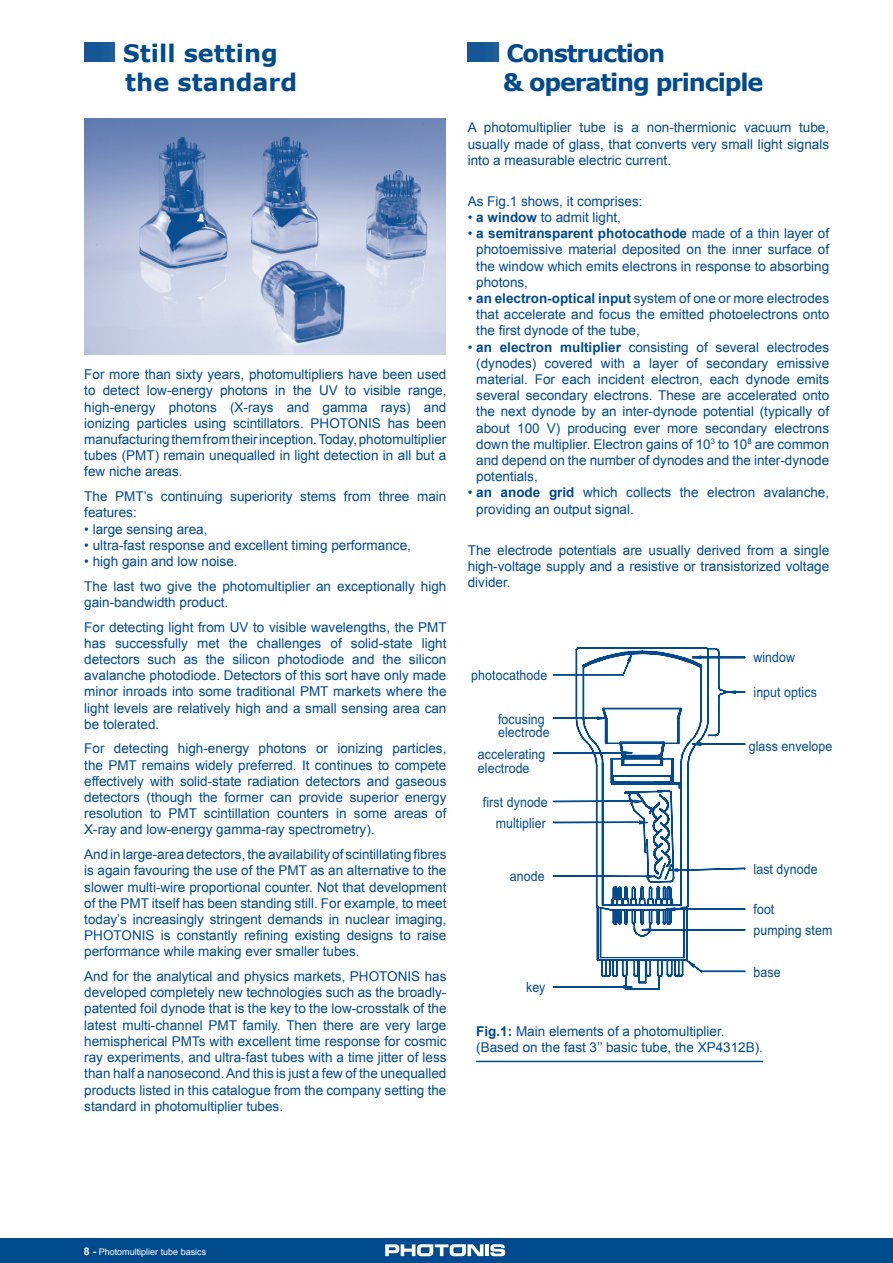
<style>
.page{position:relative;width:893px;height:1263px;background:#fff}
.page>*{position:absolute;margin:0;border:0;box-sizing:border-box;transform-origin:0 0}
.Titre_1{font:700 24px/28.8px "Verdana";letter-spacing:-.05em;color:#004a8d}
.Titre_1-2{font:700 24px/28.8px "Verdana";color:#004a8d}
.t1{font:13.95px/14px "Arial";letter-spacing:.005em;color:#004a8d;scale:.89 1}
.Puce{font:13.5px/16.2px "Arial";color:#004a8d;text-align:justify}
.Figures{font:13.5px/16.2px "Arial";color:#004a8d}
.t2{font:9px "Arial";color:#fff}
.s1{font-weight:700}
.s2{font-weight:700;font-size:10.5px}
</style>
<div class="page">
<div style="left:0;top:1238px;width:893px;height:25px;background:#004a8d"></div>
<hr style="left:485px;top:1244px;width:4px;height:12px;background:#fff">
<svg style="left:385px;top:1244px;width:98px;height:12px"></svg>
<svg style="left:490px;top:1244px;width:15px;height:12px"></svg>
<img style="left:84px;top:43px;width:31px;height:19px">
<img style="left:84px;top:119px;width:362px;height:235px">
<hr style="left:476px;top:1061px;width:287px;height:1px;background:#004a8d">
<img style="left:468px;top:43px;width:30px;height:19px">
<svg style="left:553px;top:647px;width:193px;height:343px"></svg>
<p class="Titre_1-2" style="left:123px;top:38px;width:176px">Still setting the standard</p>
<p class="Puce" style="left:84px;top:366px;width:364px">For more than sixty years, photomultipliers have been used to detect low-energy photons in the UV to visible range, high-energy photons (X-rays and gamma rays) and ionizing particles using scintillators. PHOTONIS has been manufacturing them from their inception. Today, photomultiplier tubes (PMT) remain unequalled in light detection in all but a few niche areas.</p>
<p class="Puce" style="left:84px;top:488px;width:364px">The PMT’s continuing superiority stems from three main features:</p>
<p class="Puce" style="left:84px;top:521px;width:125px">• large sensing area,</p>
<p class="Puce" style="left:84px;top:537px;width:328px">• ultra-fast response and excellent timing performance,</p>
<p class="Puce" style="left:84px;top:553px;width:155px">• high gain and low noise.</p>
<p class="Puce" style="left:84px;top:578px;width:364px">The last two give the photomultiplier an exceptionally high gain-bandwidth product.</p>
<p class="Puce" style="left:84px;top:619px;width:364px">For detecting light from UV to visible wavelengths, the PMT has successfully met the challenges of solid-state light detectors such as the silicon photodiode and the silicon avalanche photodiode. Detectors of this sort have only made minor inroads into some traditional PMT markets where the light levels are relatively high and a small sensing area can be tolerated.</p>
<p class="Puce" style="left:84px;top:741px;width:364px">For detecting high-energy photons or ionizing particles, the PMT remains widely preferred. It continues to compete effectively with solid-state radiation detectors and gaseous detectors (though the former can provide superior energy resolution to PMT scintillation counters in some areas of X-ray and low-energy gamma-ray spectrometry).</p>
<p class="Puce" style="left:84px;top:846px;width:364px">And in large-area detectors, the availability of scintillating fibres is again favouring the use of the PMT as an alternative to the slower multi-wire proportional counter. Not that development of the PMT itself has been standing still. For example, to meet today’s increasingly stringent demands in nuclear imaging, PHOTONIS is constantly refining existing designs to raise performance while making ever smaller tubes.</p>
<p class="Puce" style="left:84px;top:968px;width:364px">And for the analytical and physics markets, PHOTONIS has developed completely new technologies such as the broadly&shy;patented foil dynode that is the key to the low-crosstalk of the latest multi-channel PMT family. Then there are very large hemispherical PMTs with excellent time response for cosmic ray experiments, and ultra-fast tubes with a time jitter of less than half a nanosecond. And this is just a few of the unequalled products listed in this catalogue from the company setting the standard in photomultiplier tubes.</p>
<p class="Titre_1" style="left:503px;top:38px;width:262px">Construction<br>&amp; operating principle</p>
<p class="Puce" style="left:468px;top:120px;width:363px">A photomultiplier tube is a non-thermionic vacuum tube, usually made of glass, that converts very small light signals into a measurable electric current.</p>
<p class="Puce" style="left:468px;top:193px;width:176px">As Fig.1 shows, it comprises:</p>
<p class="Puce" style="left:468px;top:209px;width:155px">• <span class="s1">a window</span> to admit light,</p>
<p class="Puce" style="left:476px;top:225px;width:354px;text-indent:-9px">• <span class="s1">a semitransparent photocathode</span> made of a thin layer of photoemissive material deposited on the inner surface of the window which emits electrons in response to absorbing photons,</p>
<p class="Puce" style="left:476px;top:290px;width:354px;text-indent:-9px">• <span class="s1">an electron-optical input</span> system of one or more electrodes that accelerate and focus the emitted photoelectrons onto the first dynode of the tube,</p>
<p class="Puce" style="left:476px;top:339px;width:354px;text-indent:-9px">• <span class="s1">an electron multiplier</span> consisting of several electrodes (dynodes) covered with a layer of secondary emissive material. For each incident electron, each dynode emits several secondary electrons. These are accelerated onto the next dynode by an inter-dynode potential (typically of about 100 V) producing ever more secondary electrons down the multiplier. Electron gains of 10<sup>3</sup> to 10<sup>8</sup> are common and depend on the number of dynodes and the inter-dynode potentials,</p>
<p class="Puce" style="left:476px;top:484px;width:354px;text-indent:-9px">• <span class="s1">an anode grid</span> which collects the electron avalanche, providing an output signal.</p>
<p class="Puce" style="left:468px;top:542px;width:363px">The electrode potentials are usually derived from a single high-voltage supply and a resistive or transistorized voltage divider.</p>
<p class="t1" style="left:471px;top:668px;width:87px">photocathode</p>
<p class="t1" style="left:498px;top:712px;width:59px">focusing electrode</p>
<p class="t1" style="left:478px;top:747px;width:77px">accelerating electrode</p>
<p class="t1" style="left:483px;top:795px;width:74px">first dynode</p>
<p class="t1" style="left:496px;top:817px;width:58px">multiplier</p>
<p class="t1" style="left:510px;top:869px;width:41px">anode</p>
<p class="t1" style="left:526px;top:980px;width:23px">key</p>
<p class="t1" style="left:753px;top:651px;width:48px">window</p>
<p class="t1" style="left:753px;top:685px;width:73px">input optics</p>
<p class="t1" style="left:749px;top:739px;width:95px">glass envelope</p>
<p class="t1" style="left:753px;top:862px;width:73px">last dynode</p>
<p class="t1" style="left:753px;top:902px;width:25px">foot</p>
<p class="t1" style="left:753px;top:923px;width:90px">pumping stem</p>
<p class="t1" style="left:753px;top:965px;width:32px">base</p>
<p class="Figures" style="left:476px;top:1023px;width:288px"><span class="s1">Fig.1:</span> Main elements of a photomultiplier. (Based on the fast 3’’ basic tube, the XP4312B).</p>
<p class="t2" style="left:93px;top:1247px;width:115px"><span class="s2">-</span> Photomultiplier tube basics</p>
</div>
